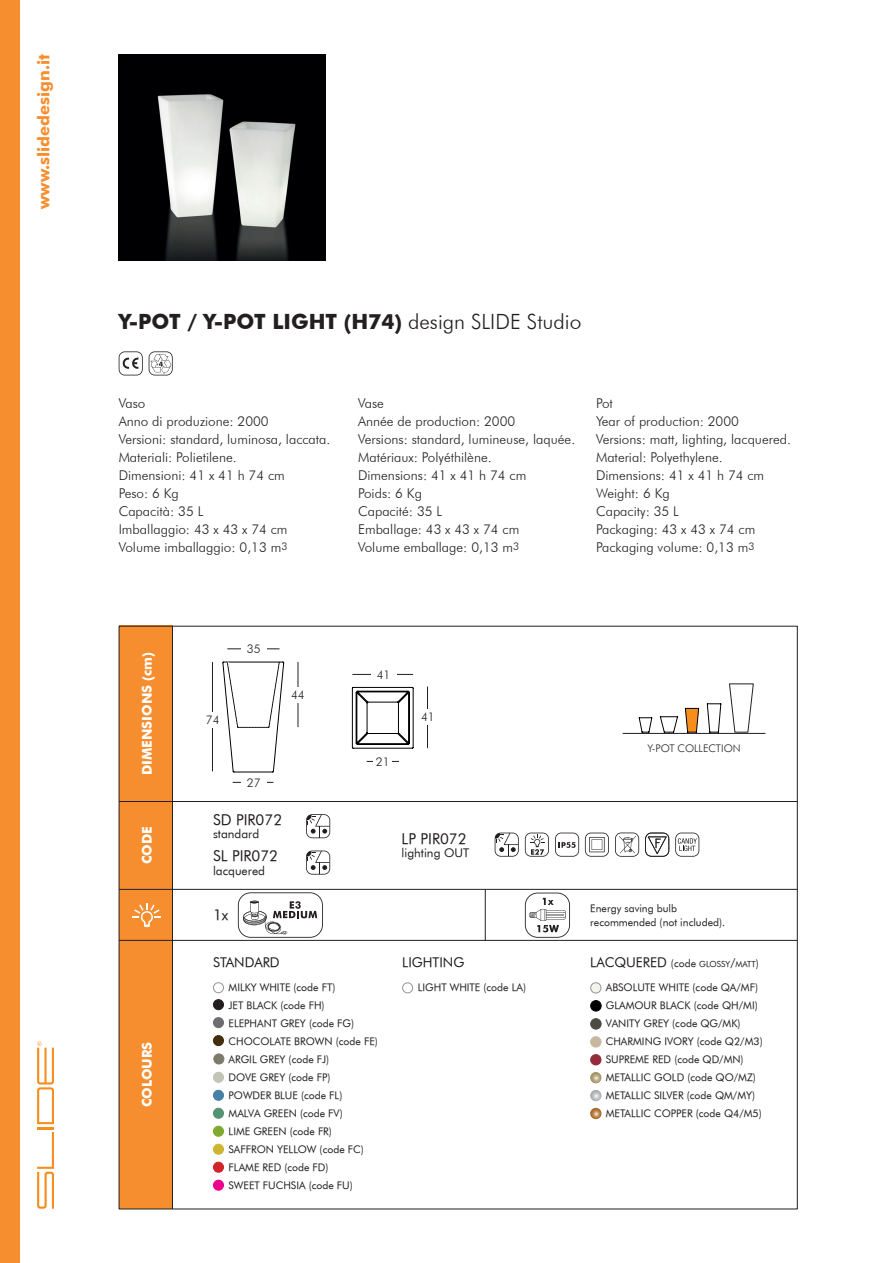
<style>
.page{position:relative;width:893px;height:1263px;background:#fff}
.page>*{position:absolute;margin:0;border:0;box-sizing:border-box;transform-origin:0 0}
.t1{font:700 21px "Futura BT";color:#231f20}
.t2{font:700 16.5px "Futura BT";color:#f68e30}
.t3{font:15px "Futura Book BT";color:#231f20}
.t4{font:300 13.5px/18px "Futura BT";color:#231f20}
.t5{font:700 13.5px "Futura BT";color:#fff}
.t6{font:13.5px "Futura Book BT";color:#231f20}
.t7{font:12px "Futura Book BT";color:#231f20}
.t8{font:300 12px "Futura BT";color:#231f20}
.t9{font:10.5px/18px "Futura Book BT";color:#231f20}
.t10{font:300 10.5px "Futura BT";color:#231f20}
.t11{font:8.4px "Futura Book BT";color:#231f20}
.s1{font-weight:300}
.s2{font-size:13.5px}
.s3{font-size:10.5px}
.s4{font-size:12px}
</style>
<div class="page">
<div style="left:0;top:0;width:20px;height:1263px;background:#f68e30"></div>
<div style="left:119px;top:626px;width:53px;height:583px;background:#f68e30"></div>
<hr style="left:172px;top:626px;width:1px;height:583px;background:#231f20">
<hr style="left:119px;top:801px;width:678px;height:1px;background:#231f20">
<svg style="left:306px;top:814px;width:24px;height:24px"></svg>
<svg style="left:306px;top:850px;width:24px;height:25px"></svg>
<hr style="left:119px;top:889px;width:678px;height:1px;background:#231f20">
<hr style="left:485px;top:889px;width:1px;height:52px;background:#231f20">
<hr style="left:119px;top:940px;width:678px;height:1px;background:#231f20">
<svg style="left:133px;top:903px;width:28px;height:24px"></svg>
<div style="left:402px;top:983px;width:11px;height:10px;border:1px solid #939598;border-radius:50%"></div>
<div style="left:591px;top:983px;width:10px;height:10px;background:#f4f4ea;border-radius:50%"></div>
<div style="left:590px;top:982px;width:11px;height:11px;border:1px solid #939598;border-radius:50%"></div>
<div style="left:591px;top:1019px;width:10px;height:10px;background:#4c4b43;border-radius:50%"></div>
<div style="left:590px;top:1018px;width:11px;height:11px;border:1px solid #4c4c44;border-radius:50%"></div>
<div style="left:591px;top:1037px;width:10px;height:10px;background:#c6b79e;border-radius:50%"></div>
<div style="left:590px;top:1036px;width:11px;height:11px;border:1px solid #c6b79e;border-radius:50%"></div>
<div style="left:591px;top:1054px;width:10px;height:11px;background:#932c3b;border-radius:50%"></div>
<div style="left:590px;top:1054px;width:11px;height:11px;border:1px solid #932c3b;border-radius:50%"></div>
<svg style="left:591px;top:1072px;width:10px;height:11px"></svg>
<div style="left:590px;top:1072px;width:11px;height:11px;border:1px solid #fff;border-radius:50%"></div>
<svg style="left:591px;top:1090px;width:10px;height:11px"></svg>
<div style="left:590px;top:1090px;width:11px;height:11px;border:1px solid #fff;border-radius:50%"></div>
<svg style="left:591px;top:1108px;width:10px;height:11px"></svg>
<div style="left:590px;top:1108px;width:11px;height:11px;border:1px solid #a86824;border-radius:50%"></div>
<div style="left:591px;top:1000px;width:10px;height:11px;background:#000002;border-radius:50%"></div>
<div style="left:590px;top:1000px;width:11px;height:11px;border:1px solid #000002;border-radius:50%"></div>
<div style="left:213px;top:1108px;width:10px;height:10px;background:#579373;border-radius:50%"></div>
<div style="left:213px;top:1108px;width:11px;height:11px;border:1px solid #579373;border-radius:50%"></div>
<div style="left:213px;top:1162px;width:10px;height:10px;background:#d1232a;border-radius:50%"></div>
<div style="left:213px;top:1162px;width:11px;height:10px;border:1px solid #d1232a;border-radius:50%"></div>
<div style="left:213px;top:982px;width:11px;height:11px;border:1px solid #939598;border-radius:50%"></div>
<div style="left:213px;top:1000px;width:10px;height:10px;background:#231f20;border-radius:50%"></div>
<div style="left:213px;top:999px;width:11px;height:11px;border:1px solid #231f20;border-radius:50%"></div>
<div style="left:213px;top:1017px;width:10px;height:11px;background:#6c6d70;border-radius:50%"></div>
<div style="left:213px;top:1017px;width:11px;height:11px;border:1px solid #6c6d70;border-radius:50%"></div>
<div style="left:213px;top:1035px;width:10px;height:11px;background:#432e0e;border-radius:50%"></div>
<div style="left:213px;top:1035px;width:11px;height:11px;border:1px solid #432e0e;border-radius:50%"></div>
<div style="left:214px;top:1054px;width:10px;height:10px;background:#7c7a6a;border-radius:50%"></div>
<div style="left:213px;top:1053px;width:11px;height:11px;border:1px solid #7c7a6a;border-radius:50%"></div>
<div style="left:213px;top:1072px;width:10px;height:10px;background:#c3c3b6;border-radius:50%"></div>
<div style="left:213px;top:1072px;width:11px;height:11px;border:1px solid #c3c3b6;border-radius:50%"></div>
<div style="left:213px;top:1090px;width:10px;height:10px;background:#4680a9;border-radius:50%"></div>
<div style="left:213px;top:1090px;width:11px;height:11px;border:1px solid #4680a9;border-radius:50%"></div>
<div style="left:213px;top:1144px;width:10px;height:10px;background:#ccb62f;border-radius:50%"></div>
<div style="left:213px;top:1144px;width:11px;height:10px;border:1px solid #ccb62f;border-radius:50%"></div>
<div style="left:213px;top:1126px;width:10px;height:10px;background:#7fa92f;border-radius:50%"></div>
<div style="left:213px;top:1126px;width:11px;height:11px;border:1px solid #7fa92f;border-radius:50%"></div>
<div style="left:213px;top:1180px;width:10px;height:10px;background:#ed028c;border-radius:50%"></div>
<div style="left:213px;top:1180px;width:11px;height:10px;border:1px solid #ed028c;border-radius:50%"></div>
<svg style="left:37px;top:1041px;width:17px;height:168px"></svg>
<svg style="left:585px;top:833px;width:24px;height:24px"></svg>
<svg style="left:645px;top:833px;width:24px;height:24px"></svg>
<svg style="left:615px;top:832px;width:24px;height:25px"></svg>
<svg style="left:525px;top:833px;width:24px;height:24px"></svg>
<svg style="left:555px;top:833px;width:24px;height:24px"></svg>
<svg style="left:495px;top:833px;width:24px;height:24px"></svg>
<img style="left:119px;top:54px;width:206px;height:206px">
<svg style="left:119px;top:351px;width:24px;height:24px"></svg>
<svg style="left:149px;top:351px;width:24px;height:24px"></svg>
<svg style="left:222px;top:661px;width:62px;height:112px"></svg>
<hr style="left:233px;top:782px;width:40px;height:1px;background:#231f20">
<hr style="left:227px;top:649px;width:53px;height:1px;background:#231f20">
<hr style="left:298px;top:662px;width:1px;height:65px;background:#231f20">
<hr style="left:212px;top:662px;width:1px;height:109px;background:#231f20">
<svg style="left:352px;top:687px;width:62px;height:62px"></svg>
<hr style="left:367px;top:761px;width:32px;height:1px;background:#231f20">
<hr style="left:352px;top:674px;width:61px;height:1px;background:#231f20">
<hr style="left:427px;top:686px;width:1px;height:62px;background:#231f20">
<div style="left:200px;top:712px;width:25px;height:16px;background:#fff"></div>
<div style="left:241px;top:641px;width:26px;height:16px;background:#fff"></div>
<div style="left:241px;top:775px;width:26px;height:15px;background:#fff"></div>
<div style="left:285px;top:687px;width:26px;height:16px;background:#fff"></div>
<div style="left:371px;top:667px;width:25px;height:15px;background:#fff"></div>
<div style="left:415px;top:709px;width:26px;height:16px;background:#fff"></div>
<div style="left:373px;top:754px;width:19px;height:14px;background:#fff"></div>
<hr style="left:623px;top:733px;width:142px;height:1px;background:#231f20">
<svg style="left:659px;top:707px;width:40px;height:26px"></svg>
<svg style="left:706px;top:703px;width:16px;height:30px"></svg>
<svg style="left:729px;top:683px;width:25px;height:50px"></svg>
<svg style="left:638px;top:717px;width:15px;height:16px"></svg>
<svg style="left:675px;top:833px;width:24px;height:24px"></svg>
<svg style="left:525px;top:892px;width:45px;height:46px"></svg>
<svg style="left:238px;top:892px;width:85px;height:46px"></svg>
<p class="t2" style="left:34px;top:209px;width:156px;rotate:-90deg">www.slidedesign.it</p>
<h1 class="t1" style="left:119px;top:309px;width:464px">Y-POT / Y-POT LIGHT (H74) <span class="s1">design SLIDE Studio</span></h1>
<p class="t4" style="left:119px;top:395px;width:213px">Vaso<br>Anno di produzione: 2000<br>Versioni: standard, luminosa, laccata.<br>Materiali: Polietilene.<br>Dimensioni: 41 x 41 h 74 cm<br>Peso: 6 Kg<br>Capacità: 35 L<br>Imballaggio: 43 x 43 x 74 cm<br>Volume imballaggio: 0,13 m<sup>3</sup></p>
<p class="t4" style="left:358px;top:395px;width:219px">Vase<br>Année de production: 2000<br>Versions: standard, lumineuse, laquée.<br>Matériaux: Polyéthilène.<br>Dimensions: 41 x 41 h 74 cm<br>Poids: 6 Kg<br>Capacité: 35 L<br>Emballage: 43 x 43 x 74 cm<br>Volume emballage: 0,13 m<sup>3</sup></p>
<p class="t4" style="left:596px;top:395px;width:196px">Pot<br>Year of production: 2000<br>Versions: matt, lighting, lacquered.<br>Material: Polyethylene.<br>Dimensions: 41 x 41 h 74 cm<br>Weight: 6 Kg<br>Capacity: 35 L<br>Packaging: 43 x 43 x 74 cm<br>Packaging volume: 0,13 m<sup>3</sup></p>
<p class="t5" style="left:139px;top:775px;width:125px;rotate:-90deg">DIMENSIONS (cm)</p>
<p class="t5" style="left:139px;top:864px;width:40px;rotate:-90deg">CODE</p>
<p class="t5" style="left:139px;top:1107px;width:67px;rotate:-90deg">COLOURS</p>
<p class="t8" style="left:206px;top:712px;width:15px">74</p>
<p class="t8" style="left:247px;top:642px;width:15px">35</p>
<p class="t8" style="left:247px;top:775px;width:15px">27</p>
<p class="t8" style="left:291px;top:688px;width:15px">44</p>
<p class="t8" style="left:377px;top:667px;width:15px">41</p>
<p class="t8" style="left:376px;top:755px;width:15px">21</p>
<p class="t8" style="left:421px;top:709px;width:15px">41</p>
<p class="t3" style="left:213px;top:810px;width:71px">SD PIR072</p>
<p class="t7" style="left:213px;top:827px;width:48px">standard</p>
<p class="t3" style="left:402px;top:829px;width:66px">LP PIR072</p>
<p class="t7" style="left:402px;top:845px;width:69px">lighting OUT</p>
<p class="t3" style="left:213px;top:847px;width:67px">SL PIR072</p>
<p class="t7" style="left:213px;top:863px;width:53px">lacquered</p>
<p class="t10" style="left:647px;top:741px;width:95px">Y-POT COLLECTION</p>
<p class="t3" style="left:213px;top:906px;width:17px">1x</p>
<p class="t9" style="left:590px;top:902px;width:136px;line-height:13.5px">Energy saving bulb recommended (not included).</p>
<p class="t11" style="left:590px;top:959px;width:170px"><span class="s2">LACQUERED</span> <span class="s3">(code</span> GLOSSY<span class="s4">/</span>MATT<span class="s3">)</span></p>
<p class="t9" style="left:606px;top:978px;width:158px">ABSOLUTE WHITE (code QA/MF)<br>GLAMOUR BLACK (code QH/MI)<br>VANITY GREY (code QG/MK)<br>CHARMING IVORY (code Q2/M3)<br>SUPREME RED (code QD/MN)<br>METALLIC GOLD (code QO/MZ)<br>METALLIC SILVER (code QM/MY)<br>METALLIC COPPER (code Q4/M5)</p>
<p class="t6" style="left:213px;top:954px;width:68px">STANDARD</p>
<p class="t9" style="left:229px;top:978px;width:151px">MILKY WHITE (code FT)<br>JET BLACK (code FH)<br>ELEPHANT GREY (code FG)<br>CHOCOLATE BROWN (code FE)<br>ARGIL GREY (code FJ)<br>DOVE GREY (code FP)<br>POWDER BLUE (code FL)<br>MALVA GREEN (code FV)<br>LIME GREEN (code FR)<br>SAFFRON YELLOW (code FC)<br>FLAME RED (code FD)<br>SWEET FUCHSIA (code FU)</p>
<p class="t6" style="left:402px;top:954px;width:64px">LIGHTING</p>
<p class="t9" style="left:418px;top:978px;width:110px">LIGHT WHITE (code LA)</p>
</div>
